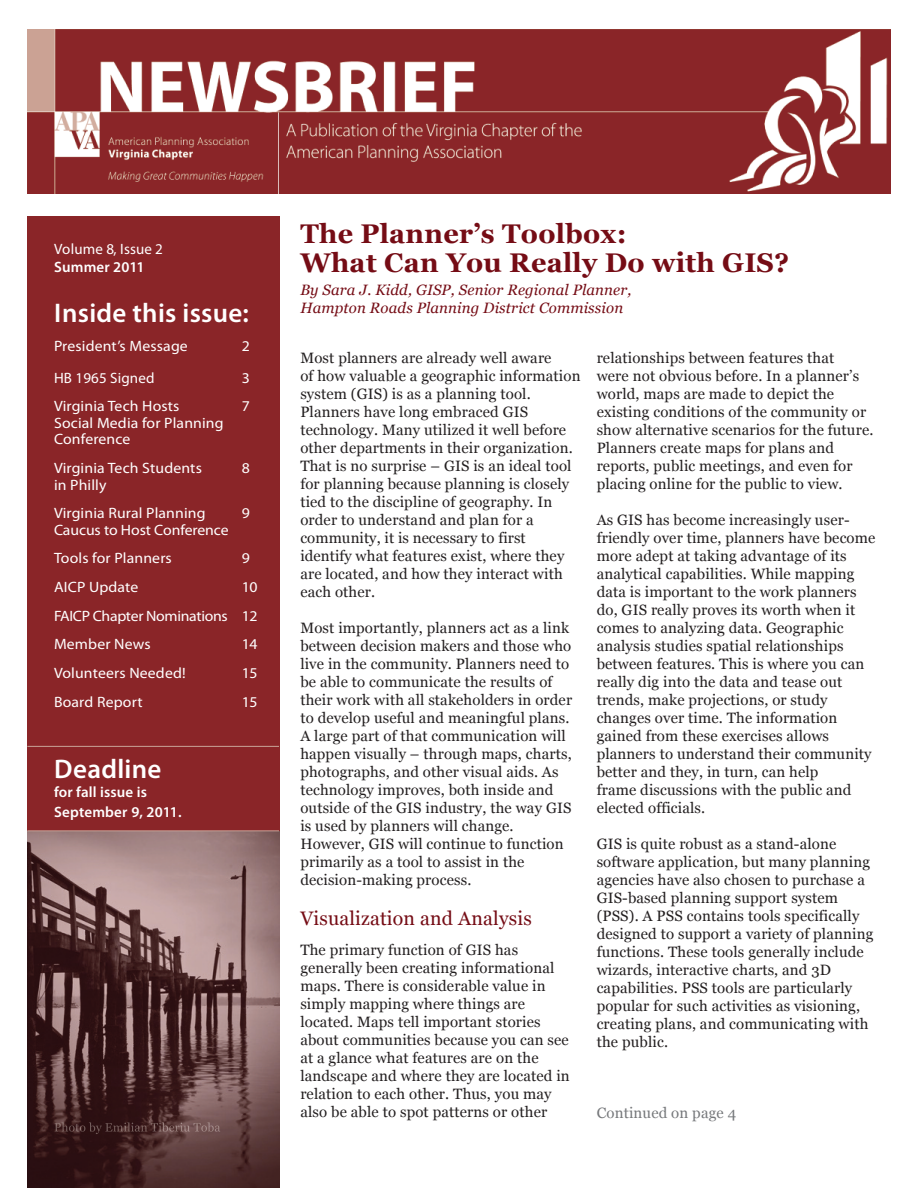
<style>
.page{position:relative;width:918px;height:1188px;background:#fff}
.page>*{position:absolute;margin:0;border:0;box-sizing:border-box;transform-origin:0 0}
.t1{font:700 27px/28.5px "Georgia";letter-spacing:.01em;color:#750c15}
.t2{font:600 27px "Myriad Pro";letter-spacing:.01em;color:#fff}
.t3{font:19.5px "Georgia";letter-spacing:.01em;color:#750c15}
.t4{font:15px/18px "Georgia";letter-spacing:.01em;color:#231f20}
.t5{font:15px/28.7px "Myriad Pro";letter-spacing:.01em;color:#fff;scale:1.05 1}
.t6{font:italic 15px/18px "Georgia";letter-spacing:.01em;color:#750c15}
.t7{font:600 15px/19.8px "Myriad Pro";letter-spacing:.01em;color:#fff}
.t8{font:15px "Myriad Pro";letter-spacing:.01em;color:#fff}
.t9{font:15px "Georgia";letter-spacing:.01em;color:#76787b}
</style>
<div class="page">
<div style="left:27px;top:216px;width:252px;height:615px;background:#8a2528"></div>
<img style="left:27px;top:832px;width:252px;height:356px">
<img style="left:27px;top:29px;width:864px;height:164px">
<img style="left:55px;top:1122px;width:30px;height:10px">
<hr style="left:27px;top:831px;width:252px;height:1px;background:#c8a499">
<hr style="left:27px;top:746px;width:252px;height:1px;background:#c8a499">
<p class="t8" style="left:54px;top:243px;width:110px">Volume 8, Issue 2</p>
<p class="t7" style="left:54px;top:258px;width:92px">Summer 2011</p>
<h1 class="t2" style="left:54px;top:302px;width:196px">Inside this issue:</h1>
<p class="t5" style="left:54px;top:333px;width:129px">President’s Message</p>
<p class="t5" style="left:242px;top:333px;width:9px">2</p>
<p class="t8" style="left:54px;top:372px;width:102px">HB 1965 Signed</p>
<p class="t5" style="left:242px;top:365px;width:9px">3</p>
<p class="t5" style="left:54px;top:393px;width:121px">Virginia Tech Hosts</p>
<p class="t5" style="left:242px;top:393px;width:9px">7</p>
<p class="t5" style="left:54px;top:416px;width:163px;line-height:16.5px">Social Media for Planning<br>Conference</p>
<p class="t5" style="left:54px;top:455px;width:142px">Virginia Tech Students</p>
<p class="t5" style="left:242px;top:455px;width:9px">8</p>
<p class="t5" style="left:54px;top:471px;width:146px">in Philly<br>Virginia Rural Planning</p>
<p class="t5" style="left:242px;top:500px;width:9px">9</p>
<p class="t5" style="left:54px;top:517px;width:168px">Caucus to Host Conference<br>Tools for Planners</p>
<p class="t5" style="left:242px;top:545px;width:9px">9</p>
<p class="t5" style="left:54px;top:574px;width:82px">AICP Update</p>
<p class="t5" style="left:54px;top:574px;width:195px;text-align:justify;text-indent:188px">10<br>FAICP Chapter Nominations 12<br>Member News</p>
<p class="t5" style="left:242px;top:631px;width:16px">14</p>
<p class="t5" style="left:54px;top:660px;width:127px">Volunteers Needed!</p>
<p class="t5" style="left:242px;top:660px;width:16px">15</p>
<p class="t5" style="left:54px;top:688px;width:86px">Board Report</p>
<p class="t5" style="left:242px;top:688px;width:16px">15</p>
<h1 class="t2" style="left:54px;top:759px;width:109px">Deadline</h1>
<p class="t7" style="left:54px;top:783px;width:129px">for fall issue is<br>September 9, 2011.</p>
<h1 class="t1" style="left:300px;top:220px;width:490px">The Planner’s Toolbox:<br>What Can You Really Do with GIS?</h1>
<p class="t6" style="left:300px;top:281px;width:333px">By Sara J. Kidd, GISP, Senior Regional Planner,<br>Hampton Roads Planning District Commission</p>
<p class="t4" style="left:300px;top:349px;width:282px">Most planners are already well aware<br>of how valuable a geographic information system (GIS) is as a planning tool.<br>Planners have long embraced GIS technology. Many utilized it well before other departments in their organization.<br>That is no surprise – GIS is an ideal tool for planning because planning is closely tied to the discipline of geography. In order to understand and plan for a community, it is necessary to first identify what features exist, where they are located, and how they interact with each other.</p>
<p class="t4" style="left:300px;top:619px;width:273px">Most importantly, planners act as a link between decision makers and those who live in the community. Planners need to be able to communicate the results of their work with all stakeholders in order to develop useful and meaningful plans.<br>A large part of that communication will happen visually – through maps, charts, photographs, and other visual aids. As technology improves, both inside and outside of the GIS industry, the way GIS is used by planners will change.<br>However, GIS will continue to function primarily as a tool to assist in the decision-making process.</p>
<h2 class="t3" style="left:300px;top:907px;width:233px">Visualization and Analysis</h2>
<p class="t4" style="left:300px;top:940px;width:271px">The primary function of GIS has generally been creating informational maps. There is considerable value in simply mapping where things are located. Maps tell important stories about communities because you can see at a glance what features are on the landscape and where they are located in relation to each other. Thus, you may also be able to spot patterns or other</p>
<p class="t4" style="left:597px;top:349px;width:278px">relationships between features that<br>were not obvious before. In a planner’s world, maps are made to depict the existing conditions of the community or show alternative scenarios for the future.<br>Planners create maps for plans and reports, public meetings, and even for placing online for the public to view.</p>
<p class="t4" style="left:597px;top:511px;width:280px">As GIS has become increasingly user&shy;friendly over time, planners have become more adept at taking advantage of its analytical capabilities. While mapping data is important to the work planners do, GIS really proves its worth when it comes to analyzing data. Geographic analysis studies spatial relationships between features. This is where you can really dig into the data and tease out trends, make projections, or study changes over time. The information gained from these exercises allows planners to understand their community better and they, in turn, can help<br>frame discussions with the public and elected officials.</p>
<p class="t4" style="left:597px;top:835px;width:278px">GIS is quite robust as a stand-alone software application, but many planning agencies have also chosen to purchase a GIS-based planning support system (PSS). A PSS contains tools specifically designed to support a variety of planning functions. These tools generally include wizards, interactive charts, and 3D capabilities. PSS tools are particularly popular for such activities as visioning, creating plans, and communicating with the public.</p>
<p class="t9" style="left:597px;top:1104px;width:141px">Continued on page 4</p>
</div>
